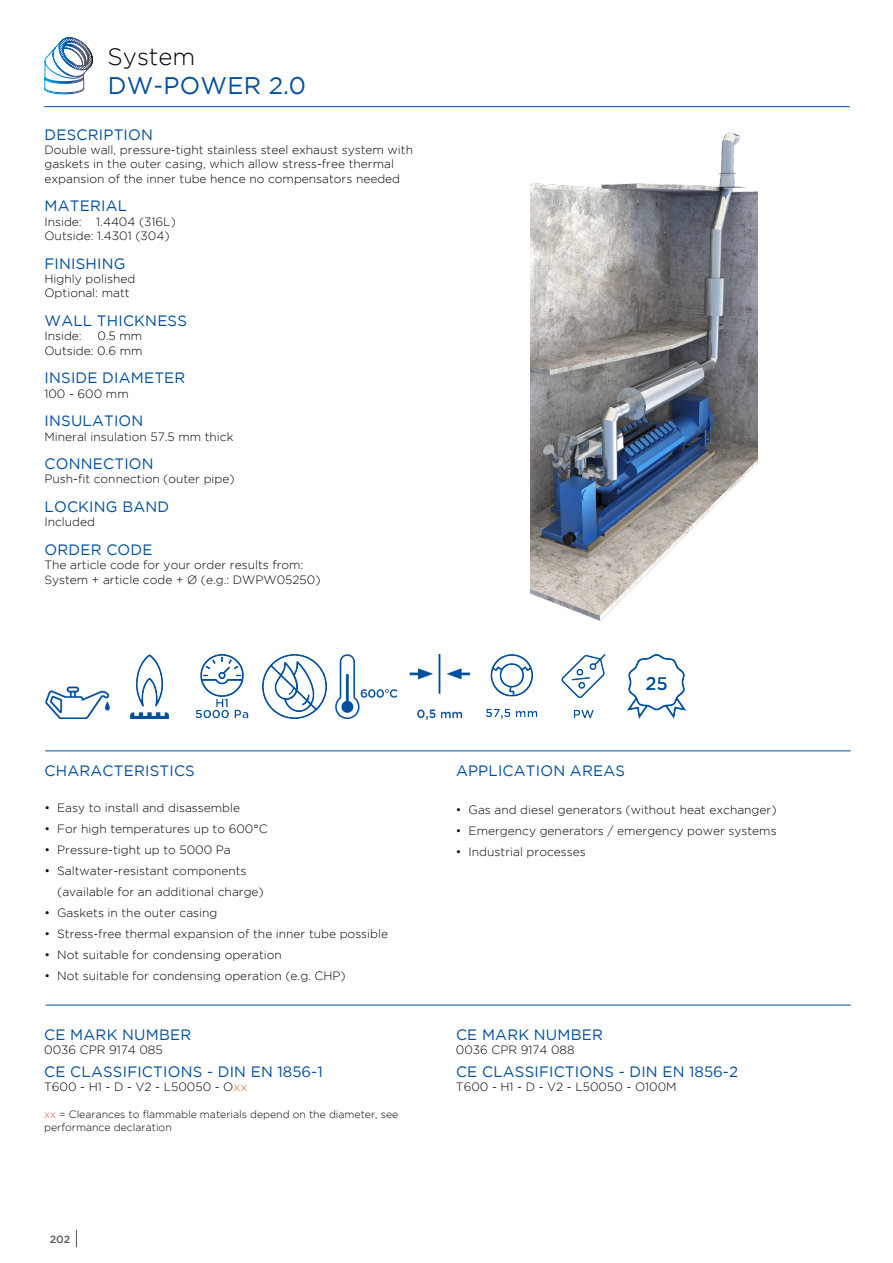
<style>
.page{position:relative;width:893px;height:1263px;background:#fff}
.page>*{position:absolute;margin:0;border:0;box-sizing:border-box;transform-origin:0 0}
.t1{font:24px "Gotham";letter-spacing:.015em;color:#004f9f}
.t2{font:300 24px "Gotham";color:#000}
.t3{font:15px "Gotham";letter-spacing:.015em;color:#004f9f}
.t4{font:300 12px/14.4px "Gotham";color:#000}
.t5{font:300 10.5px/12.6px "Gotham";color:#000}
.t6{font:500 10.5px "Gotham";color:#575756}
.s1{color:#eb5c37}
</style>
<div class="page">
<svg style="left:76px;top:1230px;width:1px;height:17px"></svg>
<hr style="left:44px;top:106px;width:806px;height:1px;background:#004f9f">
<svg style="left:44px;top:37px;width:49px;height:58px"></svg>
<img style="left:531px;top:132px;width:227px;height:489px">
<img style="left:335px;top:654px;width:63px;height:65px">
<img style="left:627px;top:654px;width:59px;height:65px">
<img style="left:486px;top:654px;width:52px;height:65px">
<img style="left:45px;top:686px;width:64px;height:33px">
<img style="left:409px;top:654px;width:62px;height:65px">
<img style="left:195px;top:654px;width:54px;height:65px">
<img style="left:130px;top:654px;width:39px;height:65px">
<img style="left:262px;top:654px;width:64px;height:65px">
<hr style="left:45px;top:750px;width:806px;height:1px;background:#004f9f">
<hr style="left:46px;top:1005px;width:805px;height:1px;background:#004f9f">
<img style="left:561px;top:654px;width:45px;height:65px">
<h1 class="t2" style="left:108px;top:42px;width:89px">System</h1>
<h1 class="t1" style="left:108px;top:70px;width:200px">DW-POWER 2.0</h1>
<p class="t3" style="left:45px;top:125px;width:110px">DESCRIPTION</p>
<p class="t4" style="left:44px;top:142px;width:370px">Double wall, pressure-tight stainless steel exhaust system with gaskets in the outer casing, which allow stress-free thermal expansion of the inner tube hence no compensators needed</p>
<p class="t3" style="left:45px;top:196px;width:84px">MATERIAL</p>
<p class="t4" style="left:44px;top:214px;width:133px">Inside: 1.4404 (316L)<br>Outside: 1.4301 (304)</p>
<p class="t3" style="left:45px;top:254px;width:83px">FINISHING</p>
<p class="t4" style="left:44px;top:271px;width:92px">Highly polished<br>Optional: matt</p>
<p class="t3" style="left:45px;top:311px;width:144px">WALL THICKNESS</p>
<p class="t4" style="left:44px;top:328px;width:39px">Inside:</p>
<p class="t4" style="left:44px;top:328px;width:100px;text-align:right">0.5 mm<br>Outside: 0.6 mm</p>
<p class="t3" style="left:45px;top:368px;width:142px">INSIDE DIAMETER</p>
<p class="t4" style="left:44px;top:386px;width:86px">100 - 600 mm</p>
<p class="t3" style="left:45px;top:411px;width:100px">INSULATION</p>
<p class="t4" style="left:44px;top:429px;width:191px">Mineral insulation 57.5 mm thick</p>
<p class="t3" style="left:45px;top:454px;width:111px">CONNECTION</p>
<p class="t4" style="left:44px;top:472px;width:192px">Push-fit connection (outer pipe)</p>
<p class="t3" style="left:45px;top:497px;width:126px">LOCKING BAND</p>
<p class="t4" style="left:44px;top:514px;width:52px">Included</p>
<p class="t3" style="left:45px;top:540px;width:110px">ORDER CODE</p>
<p class="t4" style="left:44px;top:557px;width:278px">The article code for your order results from:<br>System + article code + Ø (e.g.: DWPW05250)</p>
<p class="t3" style="left:45px;top:761px;width:152px">CHARACTERISTICS</p>
<p class="t4" style="left:44px;top:800px;width:197px">• Easy to install and disassemble</p>
<p class="t4" style="left:44px;top:821px;width:225px">• For high temperatures up to 600°C</p>
<p class="t4" style="left:44px;top:842px;width:188px">• Pressure-tight up to 5000 Pa</p>
<p class="t4" style="left:57px;top:860px;width:208px;line-height:21px;text-indent:-13px">• Saltwater-resistant components (available for an additional charge)</p>
<p class="t4" style="left:44px;top:905px;width:175px">• Gaskets in the outer casing</p>
<p class="t4" style="left:44px;top:926px;width:345px">• Stress-free thermal expansion of the inner tube possible</p>
<p class="t4" style="left:44px;top:947px;width:239px">• Not suitable for condensing operation</p>
<p class="t4" style="left:44px;top:968px;width:303px">• Not suitable for condensing operation (e.g. CHP)</p>
<p class="t3" style="left:44px;top:1025px;width:148px">CE MARK NUMBER</p>
<p class="t4" style="left:44px;top:1042px;width:120px">0036 CPR 9174 085</p>
<p class="t3" style="left:44px;top:1061px;width:280px">CE CLASSIFICTIONS - DIN EN 1856-1</p>
<p class="t4" style="left:44px;top:1079px;width:204px">T600 - H1 - D - V2 - L50050 - O<span class="s1">xx</span></p>
<p class="t5" style="left:44px;top:1107px;width:356px"><span class="s1">xx</span> = Clearances to flammable materials depend on the diameter, see performance declaration</p>
<p class="t6" style="left:50px;top:1232px;width:22px">202</p>
<p class="t3" style="left:456px;top:761px;width:170px">APPLICATION AREAS</p>
<p class="t4" style="left:456px;top:802px;width:322px">• Gas and diesel generators (without heat exchanger)</p>
<p class="t4" style="left:456px;top:823px;width:322px">• Emergency generators / emergency power systems</p>
<p class="t4" style="left:456px;top:844px;width:131px">• Industrial processes</p>
<p class="t3" style="left:456px;top:1025px;width:148px">CE MARK NUMBER</p>
<p class="t4" style="left:456px;top:1042px;width:120px">0036 CPR 9174 088</p>
<p class="t3" style="left:456px;top:1061px;width:284px">CE CLASSIFICTIONS - DIN EN 1856-2</p>
<p class="t4" style="left:456px;top:1079px;width:222px">T600 - H1 - D - V2 - L50050 - O100M</p>
</div>
